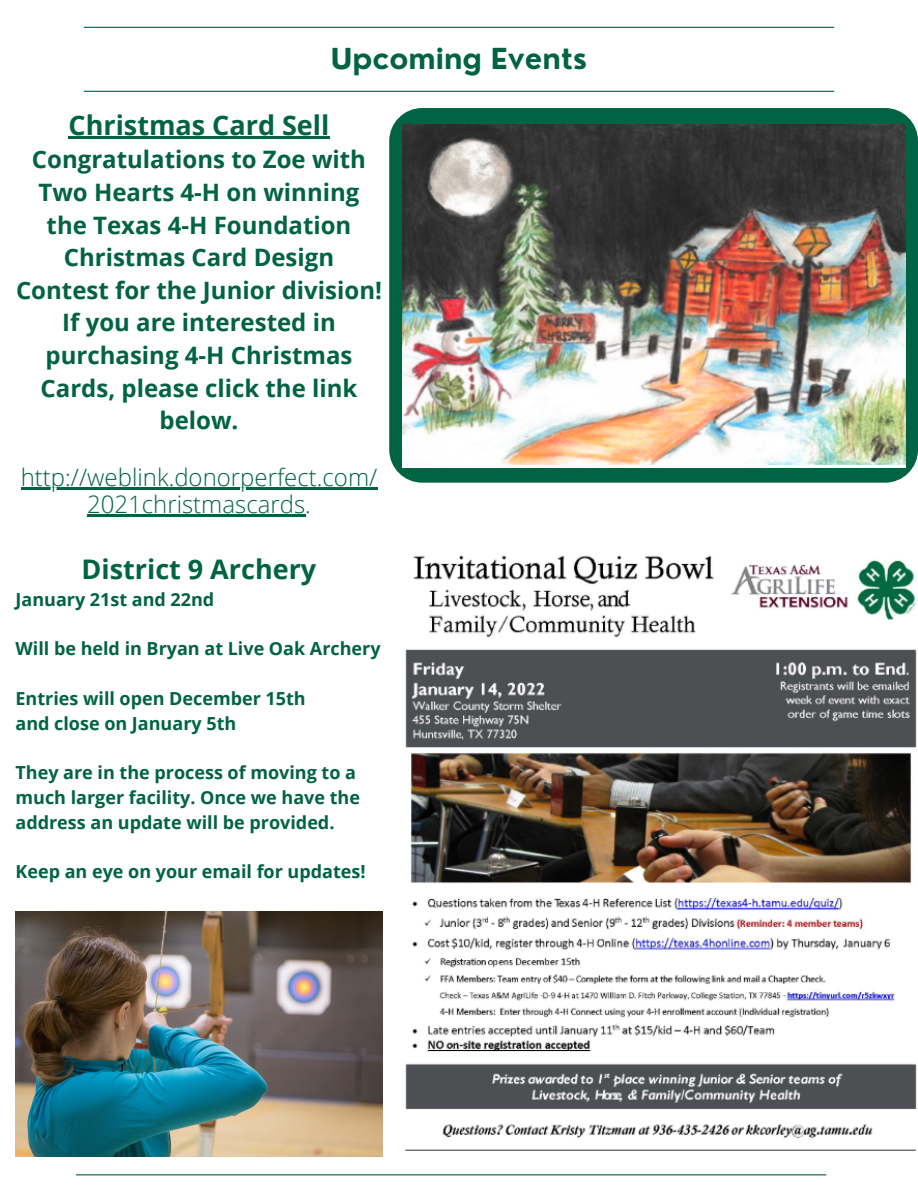
<style>
.page{position:relative;width:918px;height:1188px;background:#fff}
.page>*{position:absolute;margin:0;border:0;box-sizing:border-box;transform-origin:0 0}
.t1{font:700 28.2px "Nourd";color:#006344}
.t2{font:700 27px "Open Sans";color:#006344}
.t3{font:700 24px/32.7px "Open Sans";color:#006344;text-align:center}
.t4{font:300 24px/27px "Open Sans";color:#006344;text-align:center}
.t5{font:700 18px/24.8px "Open Sans";color:#006344}
</style>
<div class="page">
<hr style="left:84px;top:27px;width:750px;height:1px;background:#006344">
<hr style="left:84px;top:91px;width:750px;height:1px;background:#006344">
<img style="left:405px;top:555px;width:512px;height:596px">
<div style="left:389px;top:108px;width:529px;height:375px;background:#006344;border-radius:33px"></div>
<img style="left:403px;top:124px;width:503px;height:343px">
<hr style="left:76px;top:1174px;width:750px;height:1px;background:#006344">
<img style="left:16px;top:911px;width:366px;height:246px">
<hr style="left:69px;top:137px;width:261px;height:2px;background:#006344">
<hr style="left:21px;top:488px;width:356px;height:2px;background:#006344">
<hr style="left:87px;top:515px;width:218px;height:2px;background:#006344">
<p class="t1" style="left:331px;top:41px;width:258px">Upcoming Events</p>
<p class="t2" style="left:69px;top:106px;width:262px">Christmas Card Sell</p>
<p class="t3" style="left:16px;top:143px;width:367px">Congratulations to Zoe with<br>Two Hearts 4-H on winning the Texas 4-H Foundation<br>Christmas Card Design<br>Contest for the Junior division!</p>
<p class="t3" style="left:41px;top:306px;width:318px">If you are interested in purchasing 4-H Christmas<br>Cards, please click the link below.</p>
<p class="t4" style="left:21px;top:463px;width:358px">http://weblink.donorperfect.com/<br>2021christmascards.</p>
<p class="t2" style="left:82px;top:550px;width:236px">District 9 Archery</p>
<p class="t5" style="left:16px;top:587px;width:200px">January 21st and 22nd</p>
<p class="t5" style="left:16px;top:636px;width:367px">Will be held in Bryan at Live Oak Archery</p>
<p class="t5" style="left:16px;top:686px;width:292px">Entries will open December 15th</p>
<p class="t5" style="left:16px;top:710px;width:222px">and close on January 5th</p>
<p class="t5" style="left:16px;top:760px;width:346px">They are in the process of moving to a much larger facility. Once we have the address an update will be provided.</p>
<p class="t5" style="left:16px;top:859px;width:352px">Keep an eye on your email for updates!</p>
</div>
